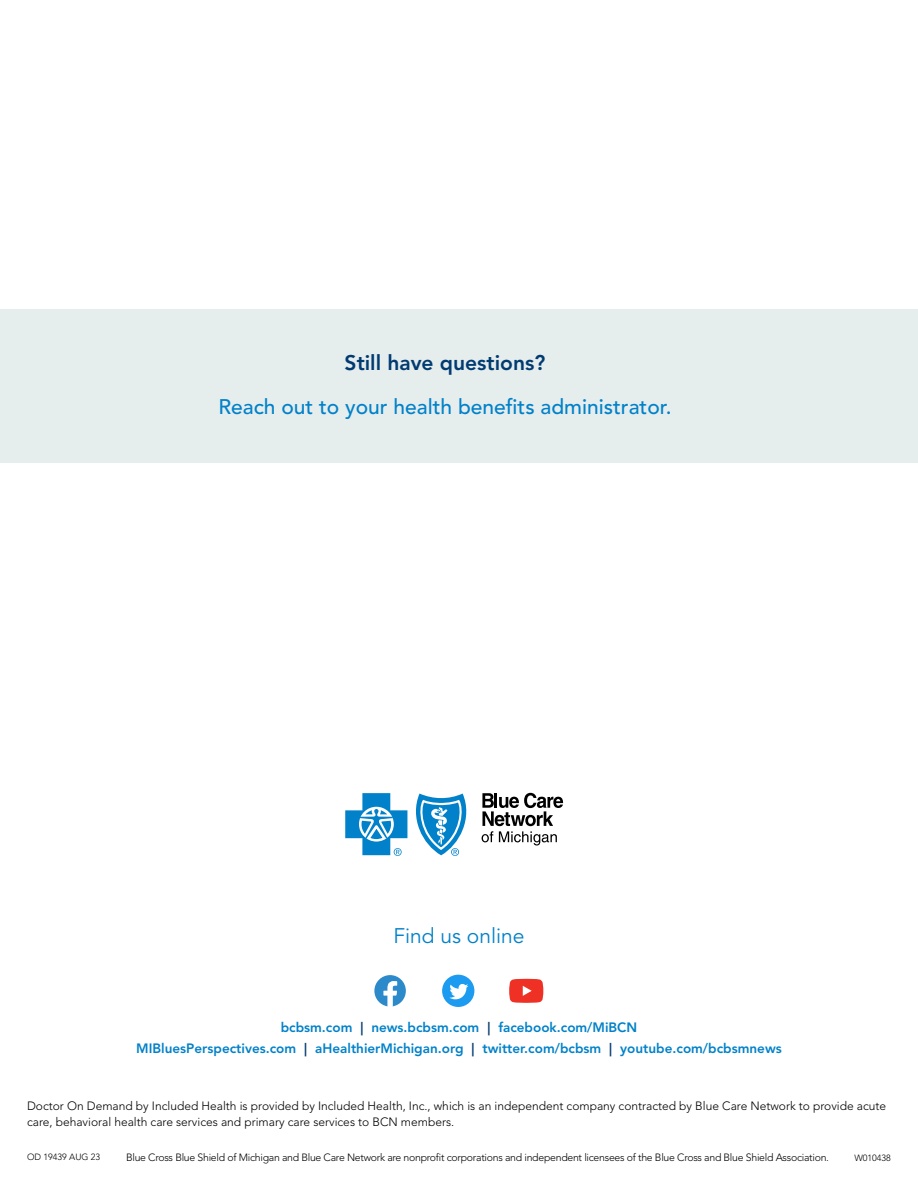
<style>
.page{position:relative;width:918px;height:1188px;background:#fff}
.page>*{position:absolute;margin:0;border:0;box-sizing:border-box;transform-origin:0 0}
.t1{font:500 21px "Avenir LT Std";color:#0081c9}
.t2{font:800 21px "Avenir LT Std";color:#003b71}
.t3{font:21px "Avenir LT Std";color:#0081c9}
.t4{font:800 13.5px/21px "Avenir LT Std";color:#0081c9;text-align:center}
.t5{font:300 12px/16.5px "Avenir LT Std";color:#000}
.t6{font:300 10.5px "Avenir LT Std";letter-spacing:-.025em;color:#000}
.t7{font:300 9px "Avenir LT Std";color:#000}
.s1{color:#003b71}
</style>
<div class="page">
<svg style="left:482px;top:793px;width:81px;height:52px"></svg>
<svg style="left:345px;top:793px;width:122px;height:63px"></svg>
<svg style="left:374px;top:975px;width:32px;height:32px"></svg>
<div style="left:442px;top:975px;width:32px;height:32px;background:#1d9bf0;border-radius:50%"></div>
<svg style="left:449px;top:984px;width:19px;height:15px"></svg>
<svg style="left:509px;top:979px;width:34px;height:24px"></svg>
<div style="left:0;top:309px;width:917px;height:153px;background:#e6eded"></div>
<h1 class="t2" style="left:345px;top:350px;width:202px">Still have questions?</h1>
<h1 class="t1" style="left:218px;top:395px;width:455px">Reach out to your health benefits administrator.</h1>
<h1 class="t3" style="left:393px;top:923px;width:133px">Find us online</h1>
<p class="t4" style="left:136px;top:1017px;width:647px">bcbsm.com <span class="s1">|</span> news.bcbsm.com <span class="s1">|</span> facebook.com/MiBCN<br>MIBluesPerspectives.com <span class="s1">|</span> aHealthierMichigan.org <span class="s1">|</span> twitter.com/bcbsm <span class="s1">|</span> youtube.com/bcbsmnews</p>
<p class="t5" style="left:27px;top:1097px;width:861px">Doctor On Demand by Included Health is provided by Included Health, Inc., which is an independent company contracted by Blue Care Network to provide acute care, behavioral health care services and primary care services to BCN members.</p>
<p class="t7" style="left:27px;top:1151px;width:75px">OD 19439 AUG 23</p>
<p class="t6" style="left:126px;top:1151px;width:704px">Blue Cross Blue Shield of Michigan and Blue Care Network are nonprofit corporations and independent licensees of the Blue Cross and Blue Shield Association.</p>
<p class="t7" style="left:854px;top:1153px;width:38px">W010438</p>
</div>
